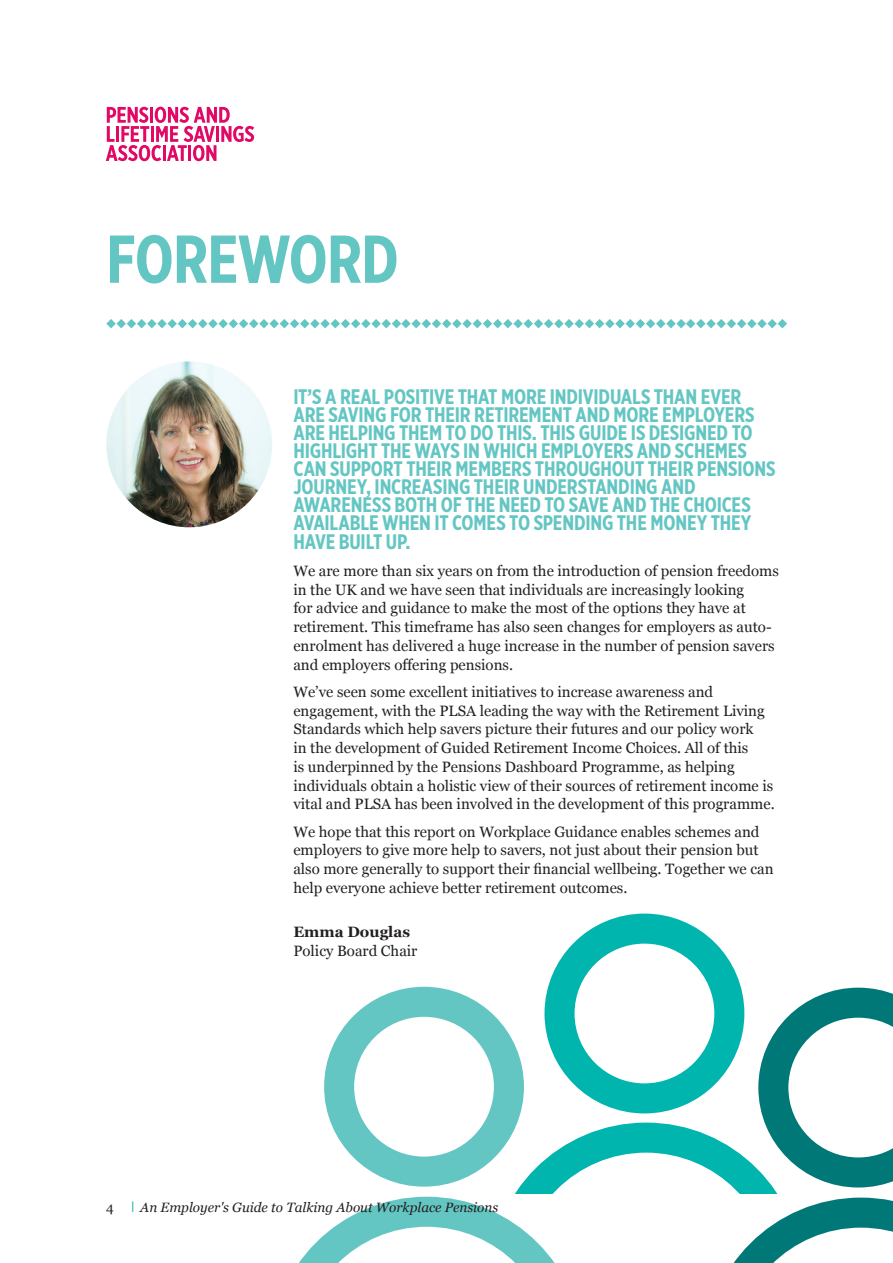
<style>
.page{position:relative;width:893px;height:1263px;background:#fff}
.page>*{position:absolute;margin:0;border:0;box-sizing:border-box;transform-origin:0 0}
.t1{font:700 67.5px "Gotham X Narrow";letter-spacing:-.01em;color:#64c6c3}
.t2{font:700 21px/18.1px "Gotham X Narrow";letter-spacing:-.01em;color:#64c6c3}
.t3{font:15px/18.8px "Georgia";color:#231f20}
.t4{font:700 15px "Georgia";color:#231f20}
.t5{font:italic 13.5px "Georgia";color:#231f20}
.t6{font:13.5px "Georgia";color:#231f20}
</style>
<div class="page">
<svg style="left:106px;top:319px;width:681px;height:9px"></svg>
<svg style="left:553px;top:913px;width:183px;height:250px"></svg>
<svg style="left:299px;top:972px;width:299px;height:291px"></svg>
<svg style="left:689px;top:973px;width:204px;height:290px"></svg>
<img style="left:106px;top:361px;width:166px;height:166px;border-radius:83px">
<svg style="left:106px;top:107px;width:148px;height:54px"></svg>
<p class="t1" style="left:106px;top:217px;width:294px">FOREWORD</p>
<p class="t2" style="left:293px;top:387px;width:484px">IT’S A REAL POSITIVE THAT MORE INDIVIDUALS THAN EVER ARE SAVING FOR THEIR RETIREMENT AND MORE EMPLOYERS ARE HELPING THEM TO DO THIS. THIS GUIDE IS DESIGNED TO HIGHLIGHT THE WAYS IN WHICH EMPLOYERS AND SCHEMES CAN SUPPORT THEIR MEMBERS THROUGHOUT THEIR PENSIONS JOURNEY, INCREASING THEIR UNDERSTANDING AND AWARENESS BOTH OF THE NEED TO SAVE AND THE CHOICES AVAILABLE WHEN IT COMES TO SPENDING THE MONEY THEY HAVE BUILT UP.</p>
<p class="t3" style="left:293px;top:561px;width:487px">We are more than six years on from the introduction of pension freedoms in the UK and we have seen that individuals are increasingly looking<br>for advice and guidance to make the most of the options they have at retirement. This timeframe has also seen changes for employers as auto&shy;enrolment has delivered a huge increase in the number of pension savers and employers offering pensions.</p>
<p class="t3" style="left:293px;top:682px;width:483px">We’ve seen some excellent initiatives to increase awareness and engagement, with the PLSA leading the way with the Retirement Living Standards which help savers picture their futures and our policy work<br>in the development of Guided Retirement Income Choices. All of this<br>is underpinned by the Pensions Dashboard Programme, as helping individuals obtain a holistic view of their sources of retirement income is vital and PLSA has been involved in the development of this programme.</p>
<p class="t3" style="left:293px;top:821px;width:482px">We hope that this report on Workplace Guidance enables schemes and employers to give more help to savers, not just about their pension but also more generally to support their financial wellbeing. Together we can help everyone achieve better retirement outcomes.</p>
<p class="t4" style="left:293px;top:923px;width:118px">Emma Douglas</p>
<p class="t3" style="left:293px;top:941px;width:126px">Policy Board Chair</p>
<p class="t6" style="left:106px;top:1197px;width:9px">4</p>
<p class="t5" style="left:140px;top:1199px;width:359px">An Employer's Guide to Talking About Workplace Pensions</p>
</div>
